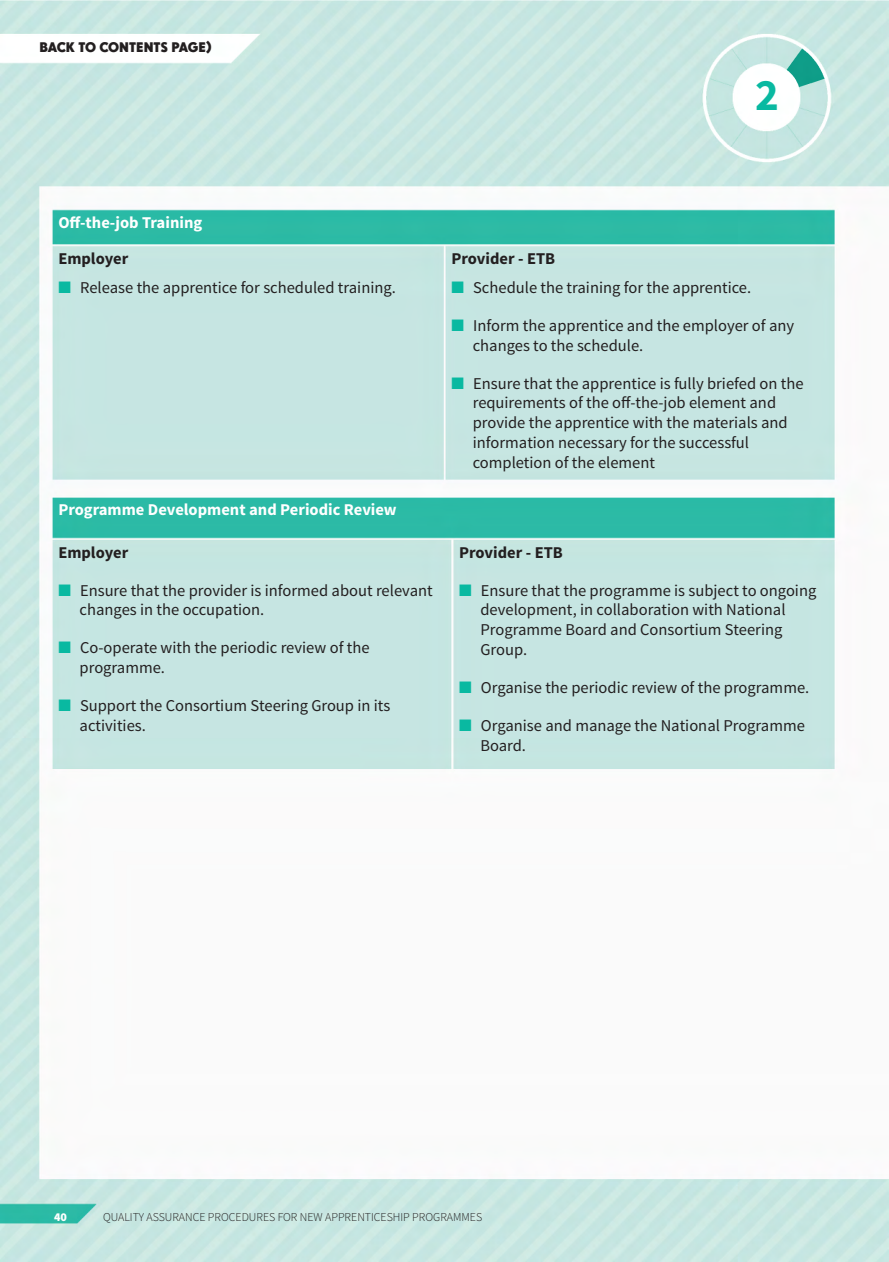
<style>
.page{position:relative;width:889px;height:1262px;background:#fff}
.page>*{position:absolute;margin:0;border:0;box-sizing:border-box;transform-origin:0 0}
.t1{font:700 45px "Source Sans Pro";color:#09b9a1}
.t2{font:16.5px/19.8px "Source Sans Pro";color:#231f20}
.t3{font:700 16.5px "Source Sans Pro";color:#fff}
.t4{font:700 16.5px "Source Sans Pro";color:#231f20}
.t5{font:700 13.5px "Super Grotesk Pro";color:#231f20}
.t6{font:300 12px "Source Sans Pro";color:#231f20}
.t7{font:900 12px "Source Sans Pro";color:#fff}
.s1{color:#09b9a1}
</style>
<div class="page">
<img style="left:0;top:0;width:889px;height:1261px">
<p class="t5" style="left:39px;top:42px;width:168px">BACK TO CONTENTS PAGE</p>
<p class="t1" style="left:755px;top:78px;width:25px">2</p>
<p class="t3" style="left:58px;top:216px;width:145px">Off-the-job Training</p>
<p class="t4" style="left:58px;top:252px;width:71px">Employer</p>
<p class="t2" style="left:58px;top:279px;width:339px"><span class="s1">■</span> Release the apprentice for scheduled training.</p>
<p class="t3" style="left:58px;top:503px;width:340px">Programme Development and Periodic Review</p>
<p class="t4" style="left:58px;top:546px;width:71px">Employer</p>
<p class="t2" style="left:80px;top:581px;width:354px;text-indent:-21px"><span class="s1">■</span> Ensure that the provider is informed about relevant changes in the occupation.</p>
<p class="t2" style="left:80px;top:639px;width:291px;text-indent:-21px"><span class="s1">■</span> Co-operate with the periodic review of the programme.</p>
<p class="t2" style="left:80px;top:697px;width:312px;text-indent:-21px"><span class="s1">■</span> Support the Consortium Steering Group in its activities.</p>
<p class="t4" style="left:451px;top:252px;width:105px">Provider - ETB</p>
<p class="t2" style="left:451px;top:279px;width:301px"><span class="s1">■</span> Schedule the training for the apprentice.</p>
<p class="t2" style="left:473px;top:316px;width:323px;text-indent:-21px"><span class="s1">■</span> Inform the apprentice and the employer of any changes to the schedule.</p>
<p class="t2" style="left:473px;top:374px;width:332px;text-indent:-21px"><span class="s1">■</span> Ensure that the apprentice is fully briefed on the requirements of the off-the-job element and provide the apprentice with the materials and information necessary for the successful completion of the element</p>
<p class="t4" style="left:459px;top:546px;width:105px">Provider - ETB</p>
<p class="t2" style="left:480px;top:581px;width:337px;text-indent:-21px"><span class="s1">■</span> Ensure that the programme is subject to ongoing development, in collaboration with National Programme Board and Consortium Steering Group.</p>
<p class="t2" style="left:459px;top:679px;width:351px"><span class="s1">■</span> Organise the periodic review of the programme.</p>
<p class="t2" style="left:480px;top:716px;width:326px;text-indent:-21px"><span class="s1">■</span> Organise and manage the National Programme<br>Board.</p>
<p class="t7" style="left:54px;top:1212px;width:14px">40</p>
<p class="t6" style="left:103px;top:1211px;width:380px">QUALITY ASSURANCE PROCEDURES FOR NEW APPRENTICESHIP PROGRAMMES</p>
</div>
